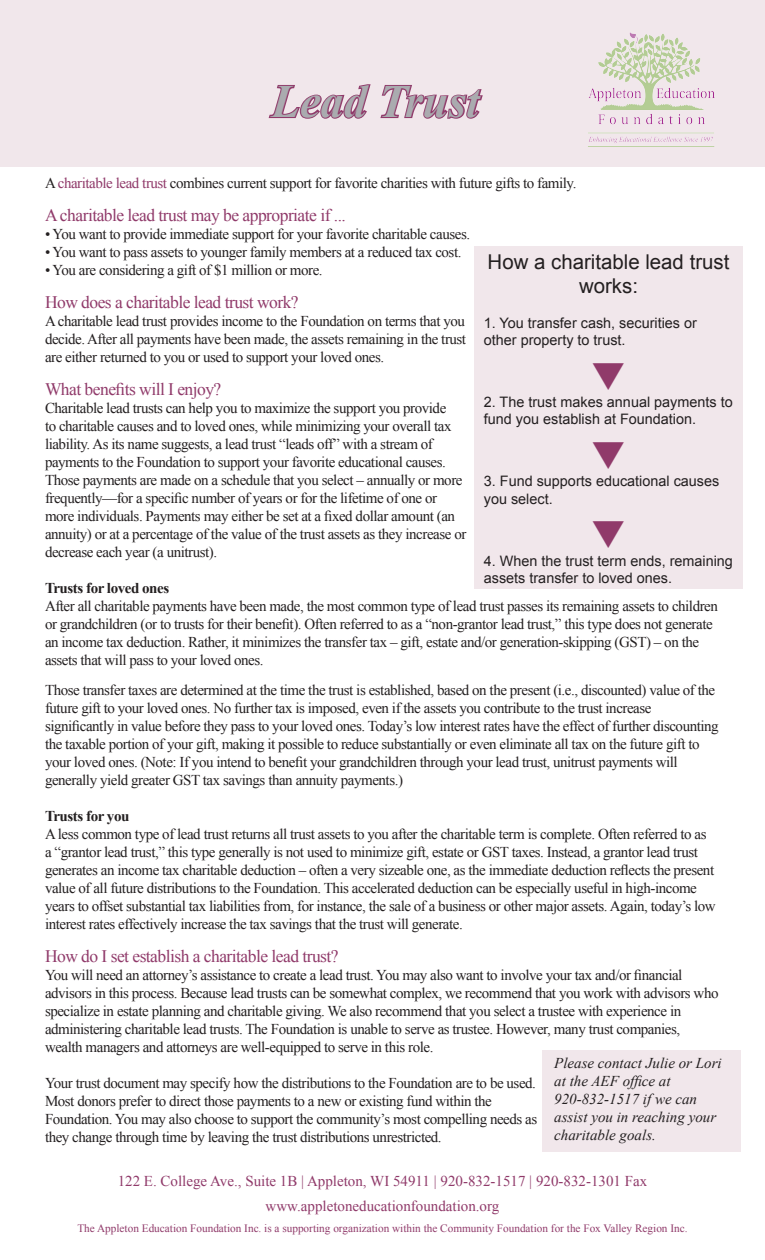
<style>
.page{position:relative;width:765px;height:1260px;background:#fff}
.page>*{position:absolute;margin:0;border:0;box-sizing:border-box;transform-origin:0 0}
.t1{font:italic 700 46.25px "Times New Roman";color:#aaabaf}
.t2{font:20.38px/24.5px "Arial";color:#231f20;text-align:center}
.t3{font:17.5px "Times New Roman";letter-spacing:-.03em;color:#903a6a}
.t4{font:15px/18px "Times New Roman";letter-spacing:-.03em;color:#231f20}
.t5{font:15px "Times New Roman";color:#903a6a}
.t6{font:italic 15px/18px "Times New Roman";color:#231f20}
.t7{font:700 15px "Times New Roman";letter-spacing:-.03em;color:#231f20}
.t8{font:14.38px/17.2px "Arial";color:#231f20}
.t9{font:11.25px "Times New Roman";color:#903a6a}
.s1{color:#903a6a}
</style>
<div class="page">
<div style="left:0;top:0;width:765px;height:167px;background:#f1e7eb"></div>
<img style="left:588px;top:32px;width:127px;height:115px">
<svg style="left:268px;top:84px;width:103px;height:35px"></svg>
<svg style="left:380px;top:85px;width:103px;height:34px"></svg>
<div style="left:474px;top:246px;width:268px;height:343px;background:#f1e7eb"></div>
<div style="left:542px;top:1050px;width:199px;height:102px;background:#f1e7eb"></div>
<p class="t1" style="left:272px;top:69px;width:209px">Lead Trust</p>
<p class="t4" style="left:45px;top:174px;width:533px">A <span class="s1">charitable lead trust</span> combines current support for favorite charities with future gifts to family.</p>
<p class="t3" style="left:45px;top:203px;width:302px">A charitable lead trust may be appropriate if ...</p>
<p class="t4" style="left:45px;top:225px;width:427px">• You want to provide immediate support for your favorite charitable causes.</p>
<p class="t4" style="left:45px;top:243px;width:418px">• You want to pass assets to younger family members at a reduced tax cost.</p>
<p class="t4" style="left:45px;top:261px;width:279px">• You are considering a gift of $1 million or more.</p>
<p class="t3" style="left:45px;top:290px;width:255px">How does a charitable lead trust work?</p>
<p class="t4" style="left:45px;top:312px;width:423px;text-align:justify">A charitable lead trust provides income to the Foundation on terms that you decide. After all payments have been made, the assets remaining in the trust are either returned to you or used to support your loved ones.</p>
<p class="t3" style="left:45px;top:377px;width:178px">What benefits will I enjoy?</p>
<p class="t4" style="left:45px;top:399px;width:423px">Charitable lead trusts can help you to maximize the support you provide<br>to charitable causes and to loved ones, while minimizing your overall tax liability. As its name suggests, a lead trust “leads off” with a stream of payments to the Foundation to support your favorite educational causes.<br>Those payments are made on a schedule that you select – annually or more frequently—for a specific number of years or for the lifetime of one or more individuals. Payments may either be set at a fixed dollar amount (an annuity) or at a percentage of the value of the trust assets as they increase or decrease each year (a unitrust).</p>
<p class="t7" style="left:45px;top:578px;width:126px">Trusts for loved ones</p>
<p class="t4" style="left:45px;top:597px;width:675px">After all charitable payments have been made, the most common type of lead trust passes its remaining assets to children or grandchildren (or to trusts for their benefit). Often referred to as a “non-grantor lead trust,” this type does not generate an income tax deduction. Rather, it minimizes the transfer tax – gift, estate and/or generation-skipping (GST) – on the assets that will pass to your loved ones.</p>
<p class="t4" style="left:45px;top:681px;width:675px">Those transfer taxes are determined at the time the trust is established, based on the present (i.e., discounted) value of the future gift to your loved ones. No further tax is imposed, even if the assets you contribute to the trust increase significantly in value before they pass to your loved ones. Today’s low interest rates have the effect of further discounting the taxable portion of your gift, making it possible to reduce substantially or even eliminate all tax on the future gift to your loved ones. (Note: If you intend to benefit your grandchildren through your lead trust, unitrust payments will generally yield greater GST tax savings than annuity payments.)</p>
<p class="t7" style="left:45px;top:806px;width:86px">Trusts for you</p>
<p class="t4" style="left:45px;top:825px;width:672px">A less common type of lead trust returns all trust assets to you after the charitable term is complete. Often referred to as a “grantor lead trust,” this type generally is not used to minimize gift, estate or GST taxes. Instead, a grantor lead trust generates an income tax charitable deduction – often a very sizeable one, as the immediate deduction reflects the present value of all future distributions to the Foundation. This accelerated deduction can be especially useful in high-income years to offset substantial tax liabilities from, for instance, the sale of a business or other major assets. Again, today’s low interest rates effectively increase the tax savings that the trust will generate.</p>
<p class="t3" style="left:45px;top:944px;width:295px">How do I set establish a charitable lead trust?</p>
<p class="t4" style="left:45px;top:966px;width:675px">You will need an attorney’s assistance to create a lead trust. You may also want to involve your tax and/or financial advisors in this process. Because lead trusts can be somewhat complex, we recommend that you work with advisors who specialize in estate planning and charitable giving. We also recommend that you select a trustee with experience in</p>
<p class="t4" style="left:45px;top:1020px;width:637px">administering charitable lead trusts. The Foundation is unable to serve as trustee. However, many trust companies, wealth managers and attorneys are well-equipped to serve in this role.</p>
<p class="t4" style="left:45px;top:1074px;width:494px">Your trust document may specify how the distributions to the Foundation are to be used.<br>Most donors prefer to direct those payments to a new or existing fund within the Foundation. You may also choose to support the community’s most compelling needs as they change through time by leaving the trust distributions unrestricted.</p>
<p class="t2" style="left:488px;top:249px;width:243px">How a charitable lead trust works:</p>
<p class="t8" style="left:484px;top:314px;width:215px">1. You transfer cash, securities or other property to trust.</p>
<p class="t8" style="left:484px;top:393px;width:250px">2. The trust makes annual payments to</p>
<p class="t8" style="left:484px;top:411px;width:214px">fund you establish at Foundation.</p>
<p class="t8" style="left:484px;top:473px;width:237px">3. Fund supports educational causes</p>
<p class="t8" style="left:484px;top:490px;width:70px">you select.</p>
<p class="t8" style="left:484px;top:552px;width:251px">4. When the trust term ends, remaining</p>
<p class="t8" style="left:484px;top:569px;width:190px">assets transfer to loved ones.</p>
<p class="t6" style="left:554px;top:1053px;width:169px">Please contact Julie or Lori at the AEF office at<br>920-832-1517 if we can assist you in reaching your charitable goals.</p>
<p class="t5" style="left:118px;top:1171px;width:531px">122 E. College Ave., Suite 1B | Appleton, WI 54911 | 920-832-1517 | 920-832-1301 Fax</p>
<p class="t5" style="left:266px;top:1196px;width:235px">www.appletoneducationfoundation.org</p>
<p class="t9" style="left:77px;top:1221px;width:612px">The Appleton Education Foundation Inc. is a supporting organization within the Community Foundation for the Fox Valley Region Inc.</p>
</div>
